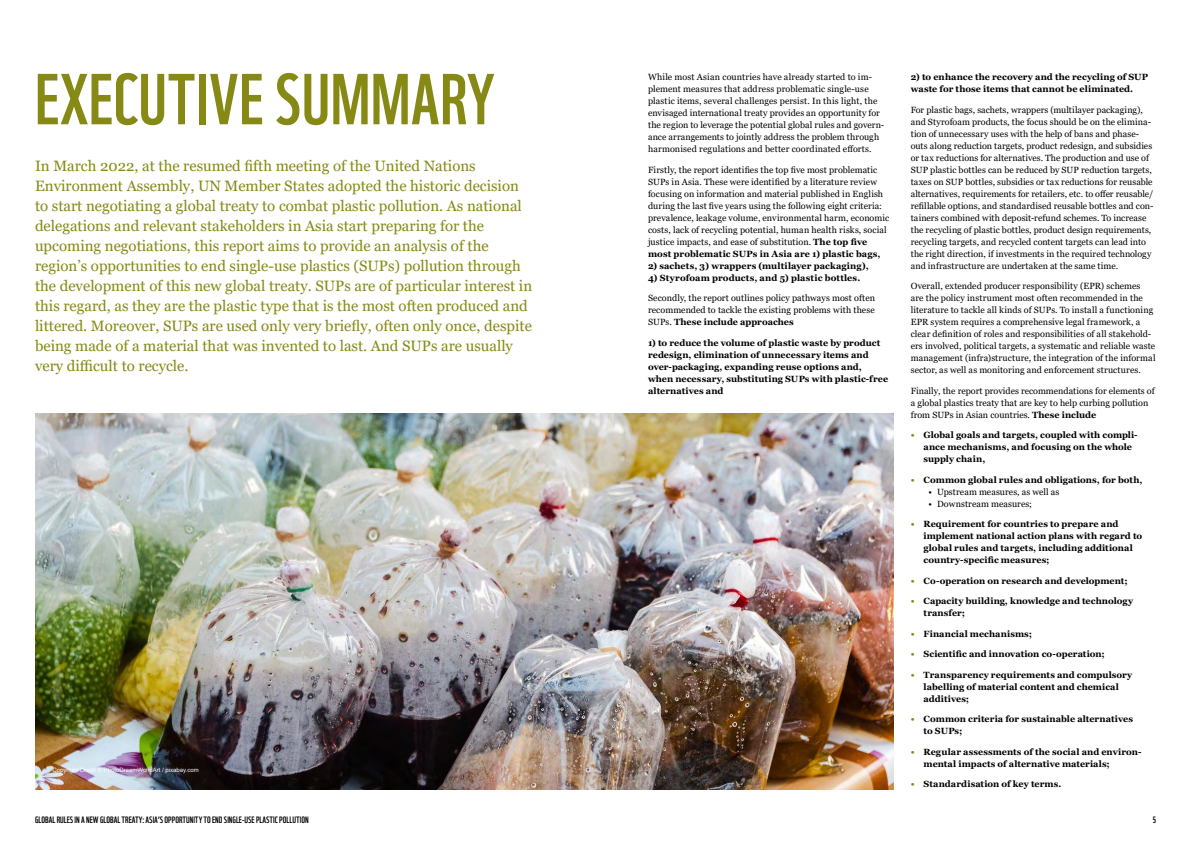
<style>
.page{position:relative;width:1191px;height:842px;background:#fff}
.page>*{position:absolute;margin:0;border:0;box-sizing:border-box;transform-origin:0 0}
.t1{font:70px "WWF";letter-spacing:.005em;color:#868914}
.t2{font:15px/20px "Georgia";color:#868914}
.t3{font:9px/12px "Georgia";letter-spacing:.005em;color:#000}
.t4{font:700 9px/12px "Georgia";letter-spacing:.005em;color:#000}
.t5{font:9px "WWF";color:#000}
.t6{font:6px "Arial";color:#fff}
.s1{font-weight:700}
.s2{color:#868914}
</style>
<div class="page">
<img style="left:35px;top:414px;width:858px;height:375px">
<h1 class="t1" style="left:35px;top:52px;width:462px">EXECUTIVE SUMMARY</h1>
<p class="t2" style="left:35px;top:156px;width:498px">In March 2022, at the resumed fifth meeting of the United Nations Environment Assembly, UN Member States adopted the historic decision to start negotiating a global treaty to combat plastic pollution. As national delegations and relevant stakeholders in Asia start preparing for the upcoming negotiations, this report aims to provide an analysis of the region’s opportunities to end single-use plastics (SUPs) pollution through the development of this new global treaty. SUPs are of particular interest in this regard, as they are the plastic type that is the most often produced and littered. Moreover, SUPs are used only very briefly, often only once, despite being made of a material that was invented to last. And SUPs are usually very difficult to recycle.</p>
<p class="t6" style="left:53px;top:766px;width:148px">Copyright Credit © PhotoDreamWorldArt / pixabay.com</p>
<p class="t5" style="left:35px;top:814px;width:275px">GLOBAL RULES IN A NEW GLOBAL TREATY: ASIA’S OPPORTUNITY TO END SINGLE-USE PLASTIC POLLUTION</p>
<p class="t3" style="left:648px;top:72px;width:238px">While most Asian countries have already started to im&shy;plement measures that address problematic single-use plastic items, several challenges persist. In this light, the envisaged international treaty provides an opportunity for the region to leverage the potential global rules and govern&shy;ance arrangements to jointly address the problem through harmonised regulations and better coordinated efforts.</p>
<p class="t3" style="left:648px;top:164px;width:243px">Firstly, the report identifies the top five most problematic SUPs in Asia. These were identified by a literature review focusing on information and material published in English during the last five years using the following eight criteria: prevalence, leakage volume, environmental harm, economic costs, lack of recycling potential, human health risks, social justice impacts, and ease of substitution. <span class="s1">The top five most problematic SUPs in Asia are 1) plastic bags,</span></p>
<p class="t4" style="left:648px;top:260px;width:222px">2) sachets, 3) wrappers (multilayer packaging),</p>
<p class="t4" style="left:648px;top:272px;width:214px">4) Styrofoam products, and 5) plastic bottles.</p>
<p class="t3" style="left:648px;top:293px;width:228px;text-align:justify">Secondly, the report outlines policy pathways most often recommended to tackle the existing problems with these SUPs. <span class="s1">These include approaches</span></p>
<p class="t4" style="left:648px;top:337px;width:242px">1) to reduce the volume of plastic waste by product redesign, elimination of unnecessary items and over-packaging, expanding reuse options and, when necessary, substituting SUPs with plastic-free alternatives and</p>
<p class="t4" style="left:910px;top:71px;width:239px">2) to enhance the recovery and the recycling of SUP waste for those items that cannot be eliminated.</p>
<p class="t3" style="left:910px;top:104px;width:244px">For plastic bags, sachets, wrappers (multilayer packaging), and Styrofoam products, the focus should be on the elimina&shy;tion of unnecessary uses with the help of bans and phase&shy;outs along reduction targets, product redesign, and subsidies or tax reductions for alternatives. The production and use of SUP plastic bottles can be reduced by SUP reduction targets, taxes on SUP bottles, subsidies or tax reductions for reusable alternatives, requirements for retailers, etc. to offer reusable/ refillable options, and standardised reusable bottles and con&shy;tainers combined with deposit-refund schemes. To increase the recycling of plastic bottles, product design requirements, recycling targets, and recycled content targets can lead into the right direction, if investments in the required technology and infrastructure are undertaken at the same time.</p>
<p class="t3" style="left:910px;top:280px;width:246px">Overall, extended producer responsibility (EPR) schemes<br>are the policy instrument most often recommended in the literature to tackle all kinds of SUPs. To install a functioning EPR system requires a comprehensive legal framework, a clear definition of roles and responsibilities of all stakehold&shy;ers involved, political targets, a systematic and reliable waste management (infra)structure, the integration of the informal sector, as well as monitoring and enforcement structures.</p>
<p class="t3" style="left:910px;top:385px;width:245px">Finally, the report provides recommendations for elements of a global plastics treaty that are key to help curbing pollution from SUPs in Asian countries. <span class="s1">These include</span></p>
<p class="t4" style="left:923px;top:429px;width:216px;text-indent:-13px"><span class="s2">•</span> Global goals and targets, coupled with compli&shy;ance mechanisms, and focusing on the whole supply chain,</p>
<p class="t4" style="left:910px;top:474px;width:233px"><span class="s2">•</span> Common global rules and obligations, for both,</p>
<p class="t3" style="left:928px;top:486px;width:132px">• Upstream measures, as well as</p>
<p class="t3" style="left:928px;top:498px;width:105px">• Downstream measures;</p>
<p class="t4" style="left:923px;top:518px;width:220px;text-indent:-13px"><span class="s2">•</span> Requirement for countries to prepare and implement national action plans with regard to global rules and targets, including additional country-specific measures;</p>
<p class="t4" style="left:910px;top:575px;width:218px"><span class="s2">•</span> Co-operation on research and development;</p>
<p class="t4" style="left:923px;top:595px;width:211px;text-indent:-13px"><span class="s2">•</span> Capacity building, knowledge and technology transfer;</p>
<p class="t4" style="left:910px;top:628px;width:123px"><span class="s2">•</span> Financial mechanisms;</p>
<p class="t4" style="left:910px;top:648px;width:196px"><span class="s2">•</span> Scientific and innovation co-operation;</p>
<p class="t4" style="left:923px;top:669px;width:210px;text-indent:-13px"><span class="s2">•</span> Transparency requirements and compulsory labelling of material content and chemical additives;</p>
<p class="t4" style="left:923px;top:713px;width:211px;text-indent:-13px"><span class="s2">•</span> Common criteria for sustainable alternatives to SUPs;</p>
<p class="t4" style="left:923px;top:746px;width:219px;text-indent:-13px"><span class="s2">•</span> Regular assessments of the social and environ&shy;mental impacts of alternative materials;</p>
<p class="t4" style="left:911px;top:778px;width:152px"><span class="s2">•</span> Standardisation of key terms.</p>
<p class="t5" style="left:1152px;top:814px;width:5px">5</p>
</div>
